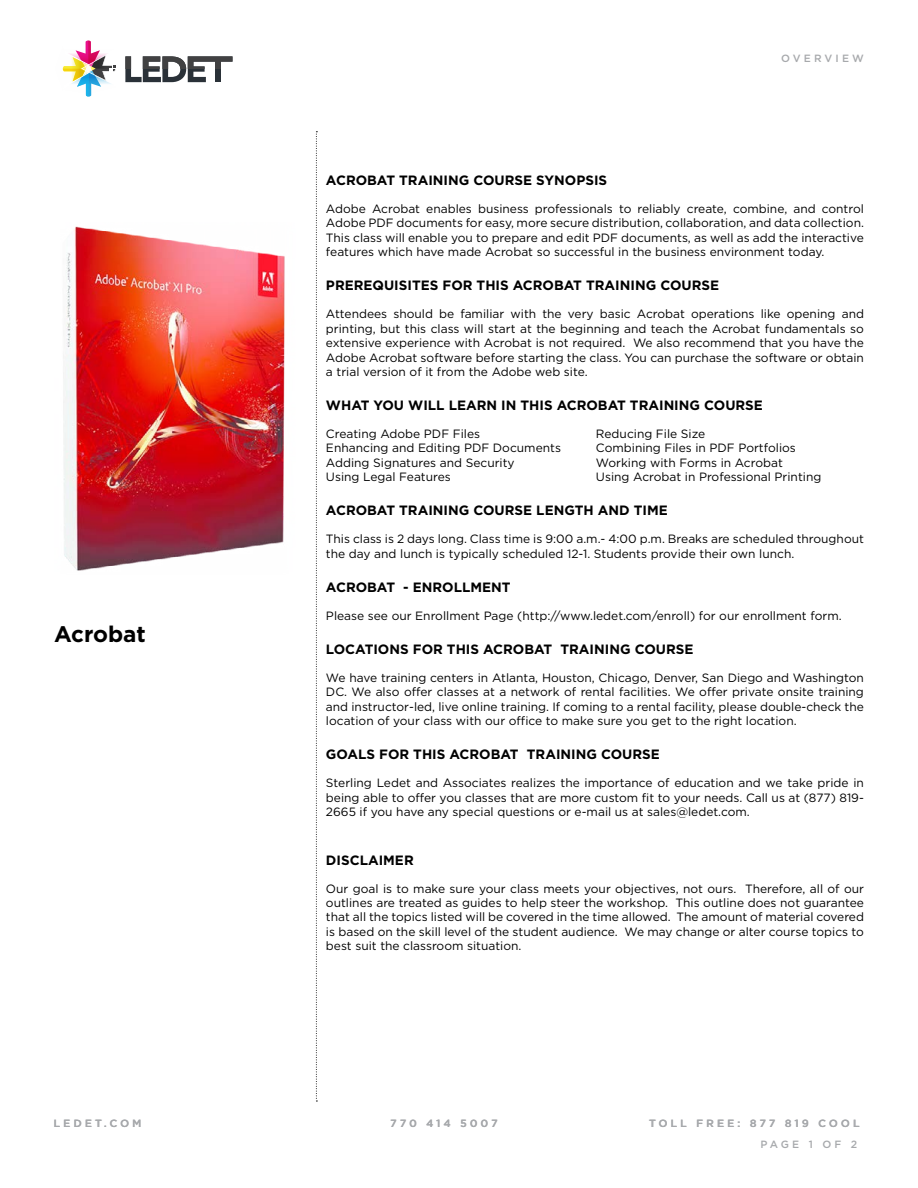
<style>
.page{position:relative;width:918px;height:1188px;background:#fff}
.page>*{position:absolute;margin:0;border:0;box-sizing:border-box;transform-origin:0 0}
.t1{font:700 22.5px "Gotham";color:#000}
.t2{font:700 13.5px "Gotham";color:#000}
.t3{font:12px/14.4px "Gotham";color:#000;text-align:justify}
.t4{font:500 10.5px "Gotham";letter-spacing:.3em;color:#a7a9ac}
</style>
<div class="page">
<svg style="left:62px;top:40px;width:54px;height:57px"></svg>
<svg style="left:125px;top:56px;width:107px;height:26px"></svg>
<svg style="left:215px;top:62px;width:6px;height:20px"></svg>
<img style="left:63px;top:226px;width:222px;height:345px">
<svg style="left:316px;top:131px;width:1px;height:971px"></svg>
<h1 class="t1" style="left:54px;top:621px;width:93px">ACROBAT</h1>
<p class="t4" style="left:781px;top:52px;width:84px">OVE RVIE W</p>
<p class="t2" style="left:326px;top:173px;width:283px">ACROBAT TRAINING COURSE SYNOPSIS</p>
<p class="t3" style="left:326px;top:201px;width:540px">Adobe Acrobat enables business professionals to reliably create, combine, and control Adobe PDF documents for easy, more secure distribution, collaboration, and data collection.<br>This class will enable you to prepare and edit PDF documents, as well as add the interactive features which have made Acrobat so successful in the business environment today.</p>
<p class="t2" style="left:326px;top:278px;width:395px">PREREQUISITES FOR THIS ACROBAT TRAINING COURSE</p>
<p class="t3" style="left:326px;top:307px;width:540px">Attendees should be familiar with the very basic Acrobat operations like opening and printing, but this class will start at the beginning and teach the Acrobat fundamentals so extensive experience with Acrobat is not required. We also recommend that you have the Adobe Acrobat software before starting the class. You can purchase the software or obtain a trial version of it from the Adobe web site.</p>
<p class="t2" style="left:326px;top:398px;width:438px">WHAT YOU WILL LEARN IN THIS ACROBAT TRAINING COURSE</p>
<p class="t3" style="left:326px;top:426px;width:156px">Creating Adobe PDF Files</p>
<p class="t3" style="left:596px;top:426px;width:111px">Reducing File Size</p>
<p class="t3" style="left:326px;top:441px;width:237px">Enhancing and Editing PDF Documents</p>
<p class="t3" style="left:596px;top:441px;width:201px">Combining Files in PDF Portfolios</p>
<p class="t3" style="left:326px;top:455px;width:190px">Adding Signatures and Security</p>
<p class="t3" style="left:596px;top:455px;width:188px">Working with Forms in Acrobat</p>
<p class="t3" style="left:326px;top:470px;width:126px">Using Legal Features</p>
<p class="t3" style="left:596px;top:470px;width:227px">Using Acrobat in Professional Printing</p>
<p class="t2" style="left:326px;top:503px;width:343px">ACROBAT TRAINING COURSE LENGTH AND TIME</p>
<p class="t3" style="left:326px;top:532px;width:540px">This class is 2 days long. Class time is 9:00 a.m.- 4:00 p.m. Breaks are scheduled throughout the day and lunch is typically scheduled 12-1. Students provide their own lunch.</p>
<p class="t2" style="left:326px;top:579px;width:186px">ACROBAT - ENROLLMENT</p>
<p class="t3" style="left:326px;top:608px;width:517px">Please see our Enrollment Page (http://www.ledet.com/enroll) for our enrollment form.</p>
<p class="t2" style="left:326px;top:641px;width:369px">LOCATIONS FOR THIS ACROBAT TRAINING COURSE</p>
<p class="t3" style="left:326px;top:670px;width:540px">We have training centers in Atlanta, Houston, Chicago, Denver, San Diego and Washington DC. We also offer classes at a network of rental facilities. We offer private onsite training and instructor-led, live online training. If coming to a rental facility, please double-check the location of your class with our office to make sure you get to the right location.</p>
<p class="t2" style="left:326px;top:747px;width:335px">GOALS FOR THIS ACROBAT TRAINING COURSE</p>
<p class="t3" style="left:326px;top:776px;width:540px">Sterling Ledet and Associates realizes the importance of education and we take pride in being able to offer you classes that are more custom fit to your needs. Call us at (877) 819- 2665 if you have any special questions or e-mail us at sales@ledet.com.</p>
<p class="t2" style="left:326px;top:852px;width:89px">DISCLAIMER</p>
<p class="t3" style="left:326px;top:881px;width:540px">Our goal is to make sure your class meets your objectives, not ours. Therefore, all of our outlines are treated as guides to help steer the workshop. This outline does not guarantee that all the topics listed will be covered in the time allowed. The amount of material covered is based on the skill level of the student audience. We may change or alter course topics to best suit the classroom situation.</p>
<p class="t4" style="left:54px;top:1117px;width:89px">LE DE T.COM</p>
<p class="t4" style="left:391px;top:1117px;width:109px">770 414 5007</p>
<p class="t4" style="left:649px;top:1117px;width:181px">TO LL F REE : 877 819 COO</p>
<p class="t4" style="left:853px;top:1117px;width:8px">L</p>
<p class="t4" style="left:717px;top:1117px;width:9px">E</p>
<p class="t4" style="left:818px;top:1117px;width:12px">O</p>
<p class="t4" style="left:761px;top:1138px;width:98px">PAGE 1 OF 2</p>
</div>
